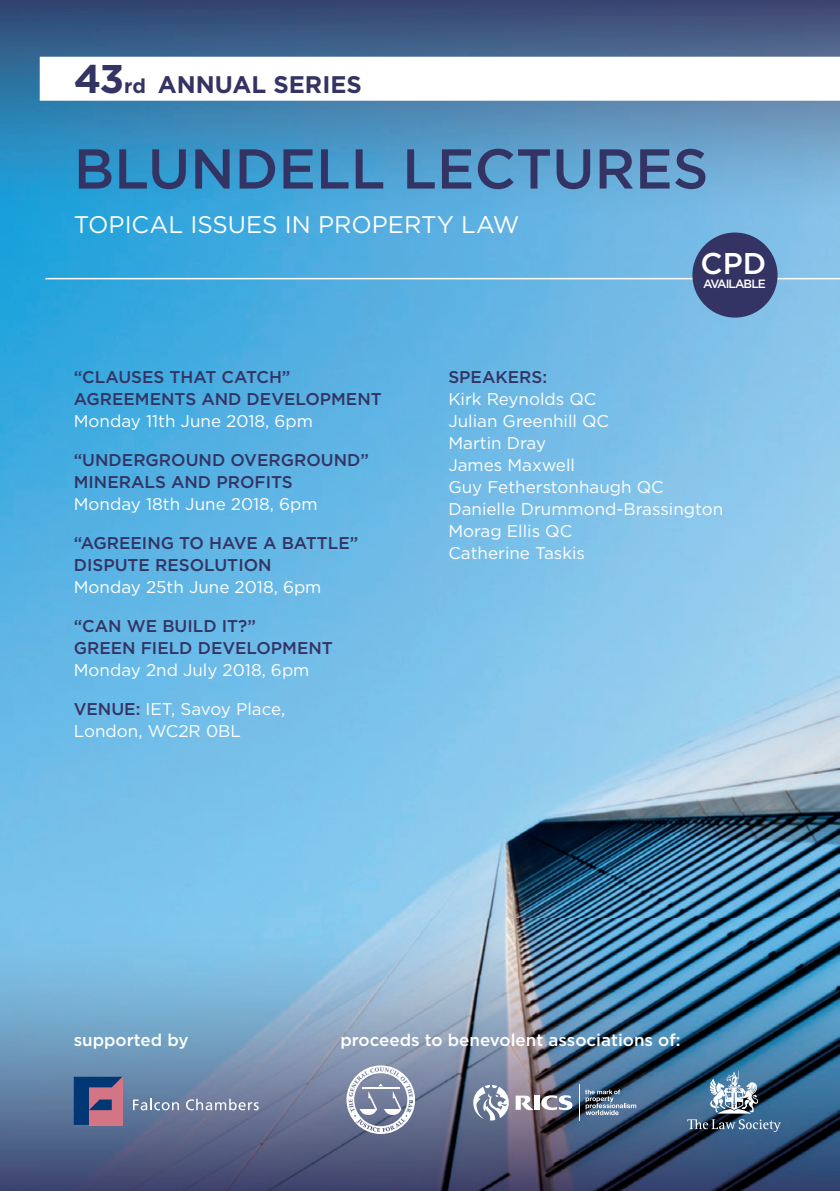
<style>
.page{position:relative;width:840px;height:1191px;background:#fff}
.page>*{position:absolute;margin:0;border:0;box-sizing:border-box;transform-origin:0 0}
.t1{font:500 56px "Gotham";color:#343464}
.t2{font:500 30px "Gotham";color:#fff}
.t3{font:24px "Gotham";color:#fff}
.t4{font:700 24px "Gotham";color:#343464}
.t5{font:17px/22px "Gotham";color:#fff}
.t6{font:500 17px/22px "Gotham";color:#343464}
.t7{font:500 17px "Gotham";color:#fff}
.t8{font:500 12px "Gotham";letter-spacing:-.08em;color:#fff}
.s1{font-size:40px}
.s2{font-size:20px}
.s3{font-weight:500;color:#343464}
</style>
<div class="page">
<img style="left:0;top:0;width:839px;height:1191px">
<svg style="left:346px;top:1065px;width:69px;height:69px"></svg>
<svg style="left:541px;top:1095px;width:31px;height:15px"></svg>
<div style="left:534px;top:1095px;width:5px;height:14px;background:#fff"></div>
<svg style="left:515px;top:1095px;width:18px;height:15px"></svg>
<svg style="left:473px;top:1085px;width:35px;height:35px"></svg>
<hr style="left:578px;top:1084px;width:1px;height:36px;background:#fff">
<svg style="left:584px;top:1089px;width:52px;height:26px"></svg>
<svg style="left:686px;top:1119px;width:94px;height:13px"></svg>
<svg style="left:708px;top:1070px;width:50px;height:43px"></svg>
<svg style="left:74px;top:1076px;width:48px;height:49px;background:#65557c"></svg>
<svg style="left:133px;top:1098px;width:46px;height:12px"></svg>
<svg style="left:186px;top:1098px;width:72px;height:12px"></svg>
<hr style="left:45px;top:278px;width:794px;height:1px;background:#fff">
<div style="left:40px;top:57px;width:799px;height:44px;background:#fff"></div>
<div style="left:692px;top:232px;width:85px;height:85px;background:#343464;border-radius:50%"></div>
<h3 class="t4" style="left:74px;top:71px;width:289px"><span class="s1">43</span><span class="s2">rd</span> ANNUAL SERIES</h3>
<h1 class="t1" style="left:74px;top:137px;width:636px">BLUNDELL LECTURES</h1>
<h3 class="t3" style="left:74px;top:211px;width:447px">TOPICAL ISSUES IN PROPERTY LAW</h3>
<p class="t6" style="left:74px;top:365px;width:309px">“CLAUSES THAT CATCH”<br>AGREEMENTS AND DEVELOPMENT</p>
<p class="t5" style="left:74px;top:409px;width:241px">Monday 11th June 2018, 6pm</p>
<p class="t6" style="left:74px;top:448px;width:296px">“UNDERGROUND OVERGROUND”<br>MINERALS AND PROFITS</p>
<p class="t5" style="left:74px;top:492px;width:245px">Monday 18th June 2018, 6pm</p>
<p class="t6" style="left:74px;top:531px;width:286px">“AGREEING TO HAVE A BATTLE”<br>DISPUTE RESOLUTION</p>
<p class="t5" style="left:74px;top:575px;width:249px">Monday 25th June 2018, 6pm</p>
<p class="t6" style="left:74px;top:614px;width:260px">“CAN WE BUILD IT?”<br>GREEN FIELD DEVELOPMENT</p>
<p class="t5" style="left:74px;top:658px;width:237px">Monday 2nd July 2018, 6pm</p>
<p class="t5" style="left:74px;top:697px;width:213px"><span class="s3">VENUE:</span> IET, Savoy Place,<br>London, WC2R 0BL</p>
<h2 class="t2" style="left:700px;top:246px;width:67px">CPD</h2>
<p class="t8" style="left:702px;top:277px;width:64px">AVAILABLE</p>
<p class="t6" style="left:448px;top:365px;width:100px">SPEAKERS:</p>
<p class="t5" style="left:448px;top:387px;width:276px">Kirk Reynolds QC<br>Julian Greenhill QC<br>Martin Dray<br>James Maxwell<br>Guy Fetherstonhaugh QC<br>Danielle Drummond-Brassington<br>Morag Ellis QC<br>Catherine Taskis</p>
<p class="t7" style="left:74px;top:1030px;width:116px">supported by</p>
<p class="t7" style="left:340px;top:1030px;width:341px">proceeds to benevolent associations of:</p>
</div>
